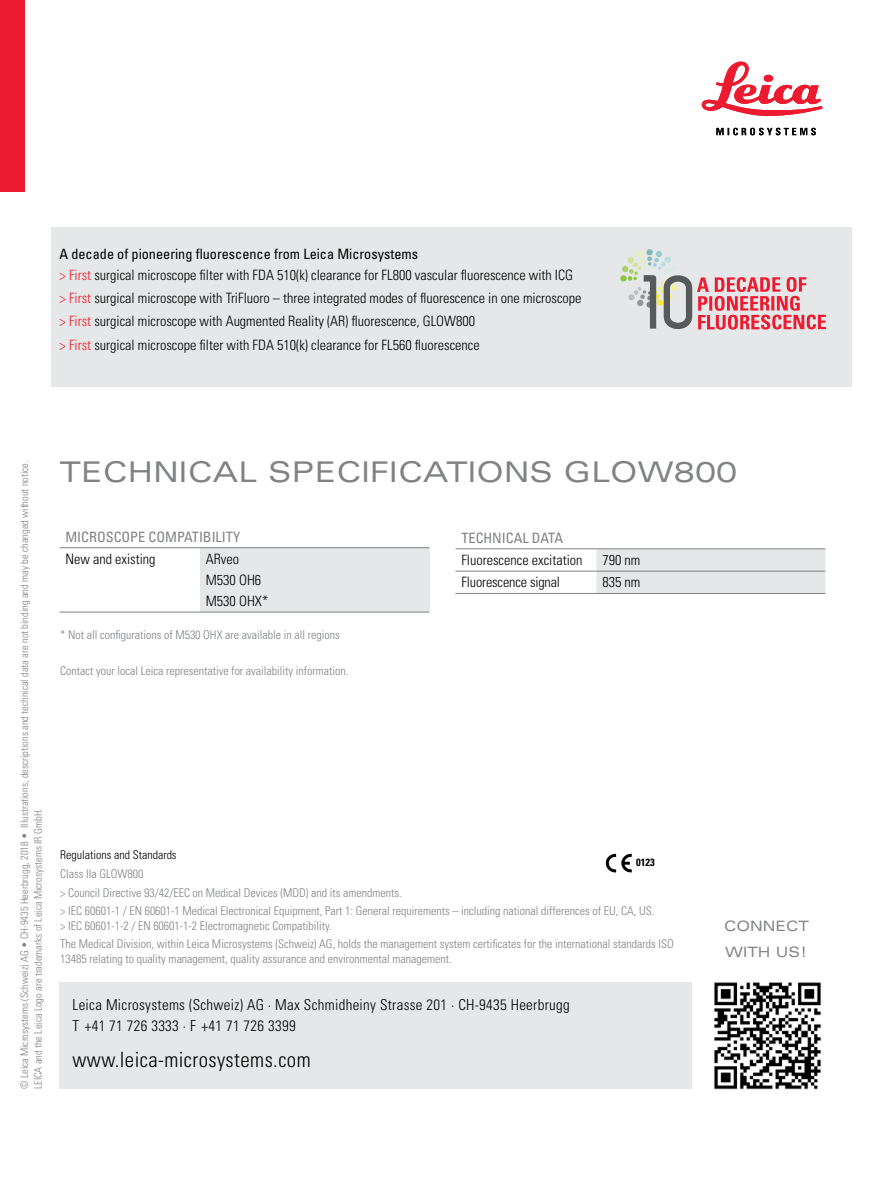
<style>
.page{position:relative;width:893px;height:1191px;background:#fff}
.page>*{position:absolute;margin:0;border:0;box-sizing:border-box;transform-origin:0 0}
.t1{font:expanded 28.5px "Univers LT Std";letter-spacing:.005em;color:#808285}
.t2{font:300 condensed 21px "Univers LT Std";letter-spacing:.02em;color:#000}
.t3{font:300 condensed 15px/21px "Univers LT Std";letter-spacing:.02em;color:#000}
.t4{font:300 condensed 14.25px/21px "Univers LT Std";color:#000}
.t5{font:condensed 14.25px "Univers LT Std";color:#808285}
.t6{font:expanded 14.25px/25.5px "Univers LT Std";color:#808285}
.t7{font:300 condensed 12px/18.6px "Univers LT Std";color:#808285}
.t8{font:300 condensed 12px "Univers LT Std";color:#000}
.t9{font:300 condensed 10.5px/13.5px "Univers LT Std";color:#808285}
.t10{font:700 condensed 10.5px "Univers LT Std";color:#000}
.s1{font-weight:400}
.s2{color:#ed1b2f}
</style>
<div class="page">
<div style="left:51px;top:227px;width:801px;height:160px;background:#e6e7e8"></div>
<svg style="left:605px;top:853px;width:27px;height:19px"></svg>
<svg style="left:622px;top:250px;width:204px;height:80px"></svg>
<svg style="left:702px;top:61px;width:120px;height:55px"></svg>
<svg style="left:716px;top:128px;width:100px;height:7px"></svg>
<div style="left:0;top:0;width:25px;height:191px;background:#ed1b2f"></div>
<img style="left:714px;top:982px;width:108px;height:108px">
<div style="left:59px;top:982px;width:633px;height:107px;background:#e6e7e8"></div>
<div style="left:596px;top:549px;width:229px;height:44px;background:#e6e7e8"></div>
<hr style="left:455px;top:548px;width:141px;height:1px;background:#808285">
<hr style="left:455px;top:571px;width:141px;height:1px;background:#808285">
<hr style="left:455px;top:593px;width:141px;height:1px;background:#808285">
<hr style="left:596px;top:548px;width:229px;height:1px;background:#808285">
<hr style="left:596px;top:571px;width:229px;height:1px;background:#808285">
<hr style="left:596px;top:593px;width:229px;height:1px;background:#808285">
<div style="left:200px;top:548px;width:229px;height:64px;background:#e6e7e8"></div>
<hr style="left:59px;top:547px;width:141px;height:1px;background:#808285">
<hr style="left:59px;top:612px;width:141px;height:1px;background:#808285">
<hr style="left:200px;top:547px;width:229px;height:1px;background:#808285">
<hr style="left:200px;top:612px;width:229px;height:1px;background:#808285">
<p class="t4" style="left:60px;top:244px;width:515px"><span class="s1">A decade of pioneering fluorescence from Leica Microsystems<br></span><span class="s2">&gt; First</span> surgical microscope filter with FDA 510(k) clearance for FL800 vascular fluorescence with ICG</p>
<p class="t4" style="left:60px;top:287px;width:523px;line-height:23.1px"><span class="s2">&gt; First</span> surgical microscope with TriFluoro – three integrated modes of fluorescence in one microscope <span class="s2">&gt; First</span> surgical microscope with Augmented Reality (AR) fluorescence, GLOW800<br><span class="s2">&gt; First</span> surgical microscope filter with FDA 510(k) clearance for FL560 fluorescence</p>
<p class="t9" style="left:18px;top:1089px;width:630px;rotate:-90deg">© Leica Microsystems (Schweiz) AG • CH-9435 Heerbrugg, 2018 • Illustrations, descriptions and technical data are not binding and may be changed without notice.<br>LEICA and the Leica Logo are trademarks of Leica Microsystems IR GmbH.</p>
<h1 class="t1" style="left:60px;top:455px;width:679px">TECHNICAL SPECIFICATIONS GLOW800</h1>
<p class="t5" style="left:65px;top:527px;width:176px">MICROSCOPE COMPATIBILITY</p>
<p class="t4" style="left:65px;top:548px;width:92px">New and existing</p>
<p class="t4" style="left:206px;top:548px;width:64px">ARveo<br>M530 OH6<br>M530 OHX*</p>
<p class="t7" style="left:60px;top:626px;width:281px">* Not all configurations of M530 OHX are available in all regions</p>
<p class="t7" style="left:60px;top:662px;width:290px">Contact your local Leica representative for availability information.</p>
<p class="t5" style="left:461px;top:529px;width:103px">TECHNICAL DATA</p>
<p class="t4" style="left:461px;top:549px;width:123px">Fluorescence excitation</p>
<p class="t4" style="left:602px;top:549px;width:39px">790 nm</p>
<p class="t4" style="left:461px;top:572px;width:100px">Fluorescence signal</p>
<p class="t4" style="left:602px;top:572px;width:39px">835 nm</p>
<p class="t8" style="left:60px;top:848px;width:118px">Regulations and Standards</p>
<p class="t7" style="left:60px;top:864px;width:596px">Class IIa GLOW800<br>&gt; Council Directive 93/42/EEC on Medical Devices (MDD) and its amendments.<br>&gt; IEC 60601-1 / EN 60601-1 Medical Electronical Equipment, Part 1: General requirements – including national differences of EU, CA, US.</p>
<p class="t7" style="left:60px;top:916px;width:615px">&gt; IEC 60601-1-2 / EN 60601-1-2 Electromagnetic Compatibility.<br>The Medical Division, within Leica Microsystems (Schweiz) AG, holds the management system certificates for the international standards ISO</p>
<p class="t7" style="left:60px;top:949px;width:393px">13485 relating to quality management, quality assurance and environmental management.</p>
<p class="t10" style="left:636px;top:856px;width:20px">0123</p>
<p class="t3" style="left:73px;top:994px;width:499px">Leica Microsystems (Schweiz) AG · Max Schmidheiny Strasse 201 · CH-9435 Heerbrugg<br>T +41 71 726 3333 · F +41 71 726 3399</p>
<h2 class="t2" style="left:73px;top:1046px;width:240px">www.leica-microsystems.com</h2>
<p class="t6" style="left:724px;top:913px;width:87px">CONNECT<br>WITH US!</p>
</div>
